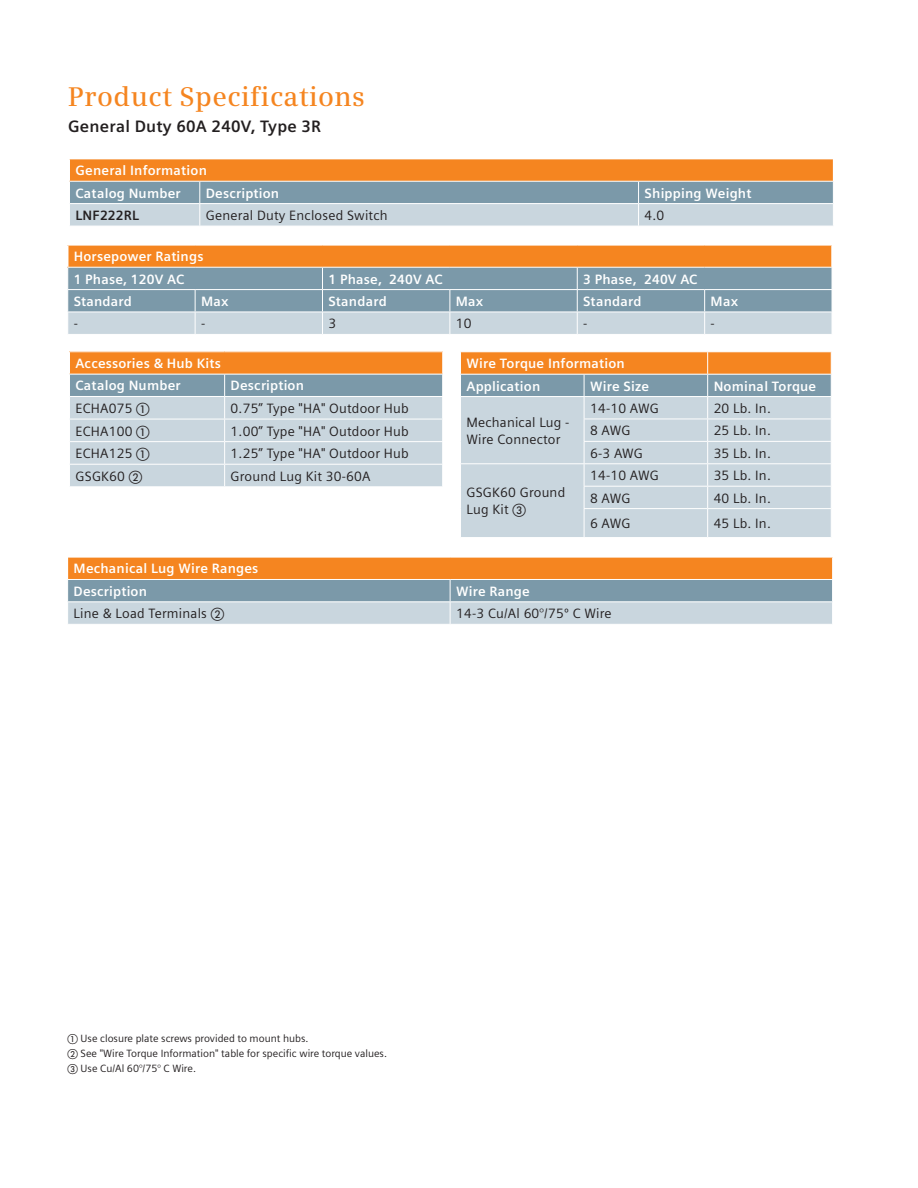
<style>
.page{position:relative;width:918px;height:1188px;background:#fff}
.page>*{position:absolute;margin:0;border:0;box-sizing:border-box;transform-origin:0 0}
._04__Copy___9pt_4mm{font:600 27px "Siemens Serif OT";letter-spacing:.015em;color:#f58520}
._04__Copy___9pt_4mm-2{font:700 16.5px "Siemens Sans OT";letter-spacing:.015em;color:#231f20}
.t1{font:13.5px/17px "Siemens Sans";letter-spacing:.015em;color:#231f20}
.t2{font:700 13.5px "Siemens Sans OT";letter-spacing:.015em;color:#fff}
.t3{font:700 13.5px "Siemens Sans";letter-spacing:.015em;color:#fff}
.t4{font:13.5px/17px "Siemens Sans OT";letter-spacing:.015em;color:#231f20}
.t5{font:700 13.5px "Siemens Sans OT";letter-spacing:.015em;color:#231f20}
.t6{font:10.5px "Siemens Sans OT";color:#231f20}
.s1{font-family:"European Pi One"}
</style>
<div class="page">
<svg style="left:69px;top:352px;width:374px;height:134px;background:#c6c1b8"></svg>
<svg style="left:67px;top:557px;width:766px;height:67px;background:#c0aa92"></svg>
<svg style="left:460px;top:352px;width:372px;height:185px;background:#c7c7c3"></svg>
<svg style="left:69px;top:159px;width:765px;height:67px;background:#c0aa92"></svg>
<svg style="left:67px;top:246px;width:765px;height:88px;background:#b0a799"></svg>
<p class="_04__Copy___9pt_4mm" style="left:68px;top:81px;width:299px">Product Specifications</p>
<p class="_04__Copy___9pt_4mm-2" style="left:68px;top:117px;width:254px">General Duty 60A 240V, Type 3R</p>
<p class="t2" style="left:75px;top:163px;width:133px">General Information</p>
<p class="t2" style="left:75px;top:185px;width:107px">Catalog Number</p>
<p class="t2" style="left:206px;top:185px;width:75px">Description</p>
<p class="t2" style="left:645px;top:185px;width:108px">Shipping Weight</p>
<p class="t5" style="left:75px;top:208px;width:65px">LNF222RL</p>
<p class="t4" style="left:206px;top:207px;width:183px">General Duty Enclosed Switch</p>
<p class="t4" style="left:645px;top:207px;width:21px">4.0</p>
<p class="t2" style="left:74px;top:249px;width:131px">Horsepower Ratings</p>
<p class="t2" style="left:74px;top:271px;width:112px">1 Phase, 120V AC</p>
<p class="t2" style="left:329px;top:271px;width:116px">1 Phase, 240V AC</p>
<p class="t2" style="left:583px;top:271px;width:116px">3 Phase, 240V AC</p>
<p class="t2" style="left:74px;top:294px;width:60px">Standard</p>
<p class="t2" style="left:201px;top:294px;width:29px">Max</p>
<p class="t2" style="left:329px;top:294px;width:60px">Standard</p>
<p class="t2" style="left:456px;top:294px;width:29px">Max</p>
<p class="t2" style="left:583px;top:294px;width:60px">Standard</p>
<p class="t2" style="left:711px;top:294px;width:29px">Max</p>
<p class="t4" style="left:74px;top:315px;width:6px">-</p>
<p class="t4" style="left:201px;top:315px;width:6px">-</p>
<p class="t4" style="left:329px;top:315px;width:9px">3</p>
<p class="t4" style="left:456px;top:315px;width:17px">10</p>
<p class="t4" style="left:583px;top:315px;width:6px">-</p>
<p class="t4" style="left:711px;top:315px;width:6px">-</p>
<p class="t3" style="left:75px;top:356px;width:147px">Accessories &amp; Hub Kits</p>
<p class="t3" style="left:75px;top:378px;width:107px">Catalog Number</p>
<p class="t3" style="left:231px;top:378px;width:75px">Description</p>
<p class="t4" style="left:75px;top:400px;width:76px">ECHA075 <span class="s1">A</span></p>
<p class="t1" style="left:231px;top:400px;width:180px">0.75” Type "HA" Outdoor Hub</p>
<p class="t4" style="left:75px;top:423px;width:76px">ECHA100 <span class="s1">A</span></p>
<p class="t1" style="left:231px;top:423px;width:180px">1.00” Type "HA" Outdoor Hub</p>
<p class="t4" style="left:75px;top:445px;width:76px">ECHA125 <span class="s1">A</span></p>
<p class="t1" style="left:231px;top:445px;width:180px">1.25” Type "HA" Outdoor Hub</p>
<p class="t4" style="left:75px;top:468px;width:68px">GSGK60 <span class="s1">B</span></p>
<p class="t1" style="left:231px;top:468px;width:141px">Ground Lug Kit 30-60A</p>
<p class="t3" style="left:466px;top:356px;width:160px">Wire Torque Information</p>
<p class="t3" style="left:466px;top:378px;width:75px">Application</p>
<p class="t3" style="left:590px;top:378px;width:61px">Wire Size</p>
<p class="t3" style="left:714px;top:378px;width:104px">Nominal Torque</p>
<p class="t1" style="left:466px;top:414px;width:104px">Mechanical Lug -<br>Wire Connector</p>
<p class="t1" style="left:590px;top:400px;width:70px">14-10 AWG</p>
<p class="t1" style="left:714px;top:400px;width:59px">20 Lb. In.</p>
<p class="t1" style="left:590px;top:422px;width:42px">8 AWG</p>
<p class="t1" style="left:714px;top:422px;width:59px">25 Lb. In.</p>
<p class="t1" style="left:590px;top:445px;width:54px">6-3 AWG</p>
<p class="t1" style="left:714px;top:445px;width:59px">35 Lb. In.</p>
<p class="t4" style="left:466px;top:484px;width:100px">GSGK60 Ground<br>Lug Kit <span class="s1">C</span></p>
<p class="t1" style="left:590px;top:467px;width:70px">14-10 AWG</p>
<p class="t1" style="left:714px;top:467px;width:59px">35 Lb. In.</p>
<p class="t1" style="left:590px;top:490px;width:42px">8 AWG</p>
<p class="t1" style="left:714px;top:490px;width:59px">40 Lb. In.</p>
<p class="t1" style="left:590px;top:515px;width:42px">6 AWG</p>
<p class="t1" style="left:714px;top:515px;width:59px">45 Lb. In.</p>
<p class="t3" style="left:74px;top:561px;width:186px">Mechanical Lug Wire Ranges</p>
<p class="t3" style="left:74px;top:584px;width:75px">Description</p>
<p class="t3" style="left:456px;top:584px;width:75px">Wire Range</p>
<p class="t4" style="left:74px;top:605px;width:152px">Line &amp; Load Terminals <span class="s1">B</span></p>
<p class="t1" style="left:456px;top:605px;width:157px">14-3 Cu/Al 60°/75º C Wire</p>
<p class="t6" style="left:68px;top:1033px;width:243px"><span class="s1">A</span> Use closure plate screws provided to mount hubs.</p>
<p class="t6" style="left:68px;top:1048px;width:321px"><span class="s1">B</span> See "Wire Torque Information" table for specific wire torque values.</p>
<p class="t6" style="left:68px;top:1063px;width:130px"><span class="s1">C</span> Use Cu/Al 60°/75° C Wire.</p>
</div>
